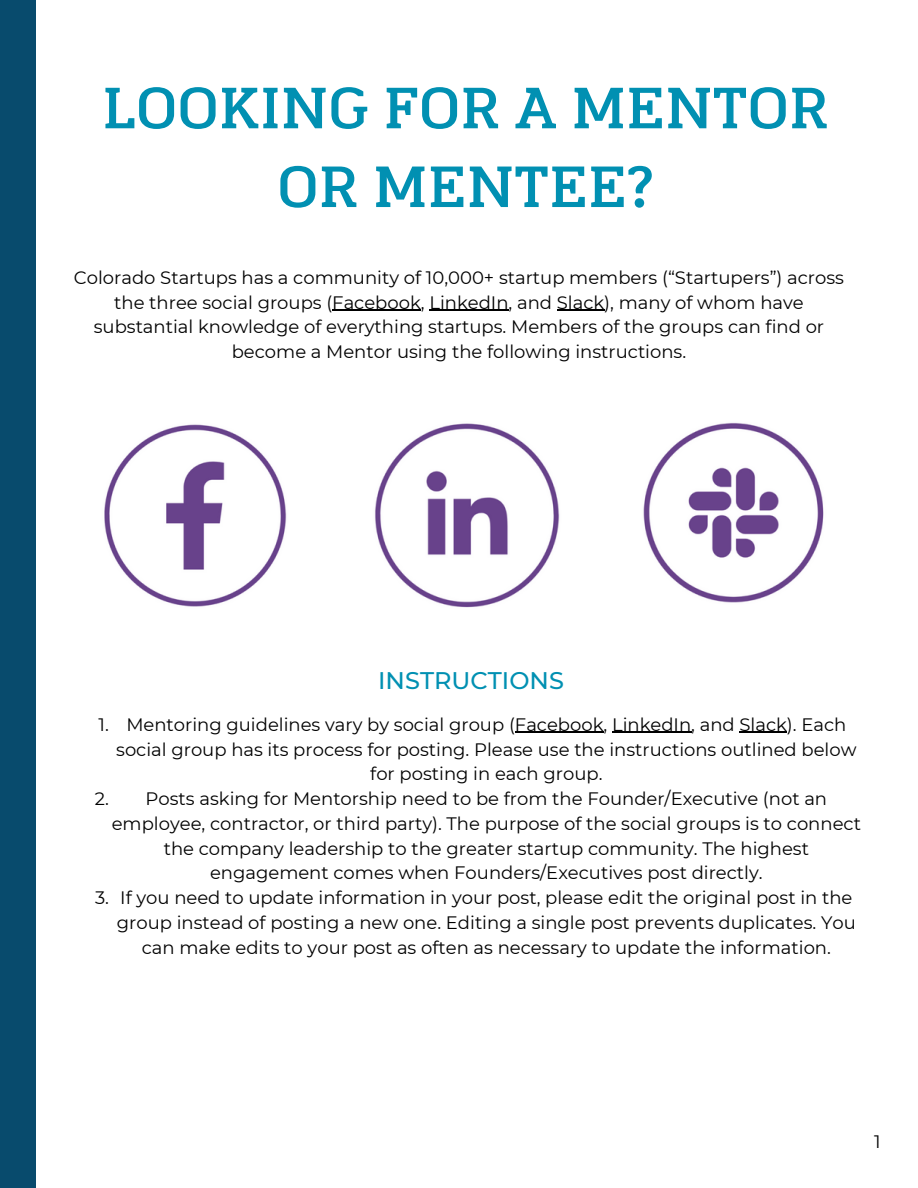
<style>
.page{position:relative;width:918px;height:1188px;background:#fff}
.page>*{position:absolute;margin:0;border:0;box-sizing:border-box;transform-origin:0 0}
.t1{font:56.25px/78.8px "RTL Jannah Medium";color:#0190b2;text-align:center}
.t2{font:500 24px "Montserrat";color:#0190b2}
.t3{font:18px/24.8px "Montserrat";color:#000;text-align:center}
</style>
<div class="page">
<div style="left:0;top:0;width:36px;height:1188px;background:#084b6d"></div>
<img style="left:104px;top:424px;width:183px;height:183px">
<img style="left:375px;top:423px;width:185px;height:185px">
<img style="left:643px;top:422px;width:181px;height:181px">
<hr style="left:332px;top:310px;width:89px;height:1px;background:#000">
<hr style="left:429px;top:310px;width:80px;height:1px;background:#000">
<hr style="left:557px;top:310px;width:47px;height:1px;background:#000">
<hr style="left:515px;top:732px;width:89px;height:1px;background:#000">
<hr style="left:612px;top:732px;width:79px;height:1px;background:#000">
<hr style="left:739px;top:732px;width:48px;height:1px;background:#000">
<p class="t1" style="left:102px;top:69px;width:728px">LOOKING FOR A MENTOR<br>OR MENTEE?</p>
<p class="t3" style="left:74px;top:265px;width:772px">Colorado Startups has a community of 10,000+ startup members (“Startupers”) across the three social groups (Facebook, LinkedIn, and Slack), many of whom have substantial knowledge of everything startups. Members of the groups can find or become a Mentor using the following instructions.</p>
<p class="t2" style="left:378px;top:666px;width:187px">INSTRUCTIONS</p>
<p class="t3" style="left:116px;top:712px;width:742px">Mentoring guidelines vary by social group (Facebook, LinkedIn, and Slack). Each social group has its process for posting. Please use the instructions outlined below for posting in each group.</p>
<p class="t3" style="left:112px;top:786px;width:751px">Posts asking for Mentorship need to be from the Founder/Executive (not an employee, contractor, or third party). The purpose of the social groups is to connect the company leadership to the greater startup community. The highest engagement comes when Founders/Executives post directly.</p>
<p class="t3" style="left:117px;top:885px;width:741px">If you need to update information in your post, please edit the original post in the group instead of posting a new one. Editing a single post prevents duplicates. You can make edits to your post as often as necessary to update the information.</p>
<p class="t3" style="left:99px;top:712px;width:12px">1.</p>
<p class="t3" style="left:95px;top:786px;width:16px">2.</p>
<p class="t3" style="left:95px;top:885px;width:15px">3.</p>
<p class="t3" style="left:874px;top:1130px;width:8px">1</p>
</div>
